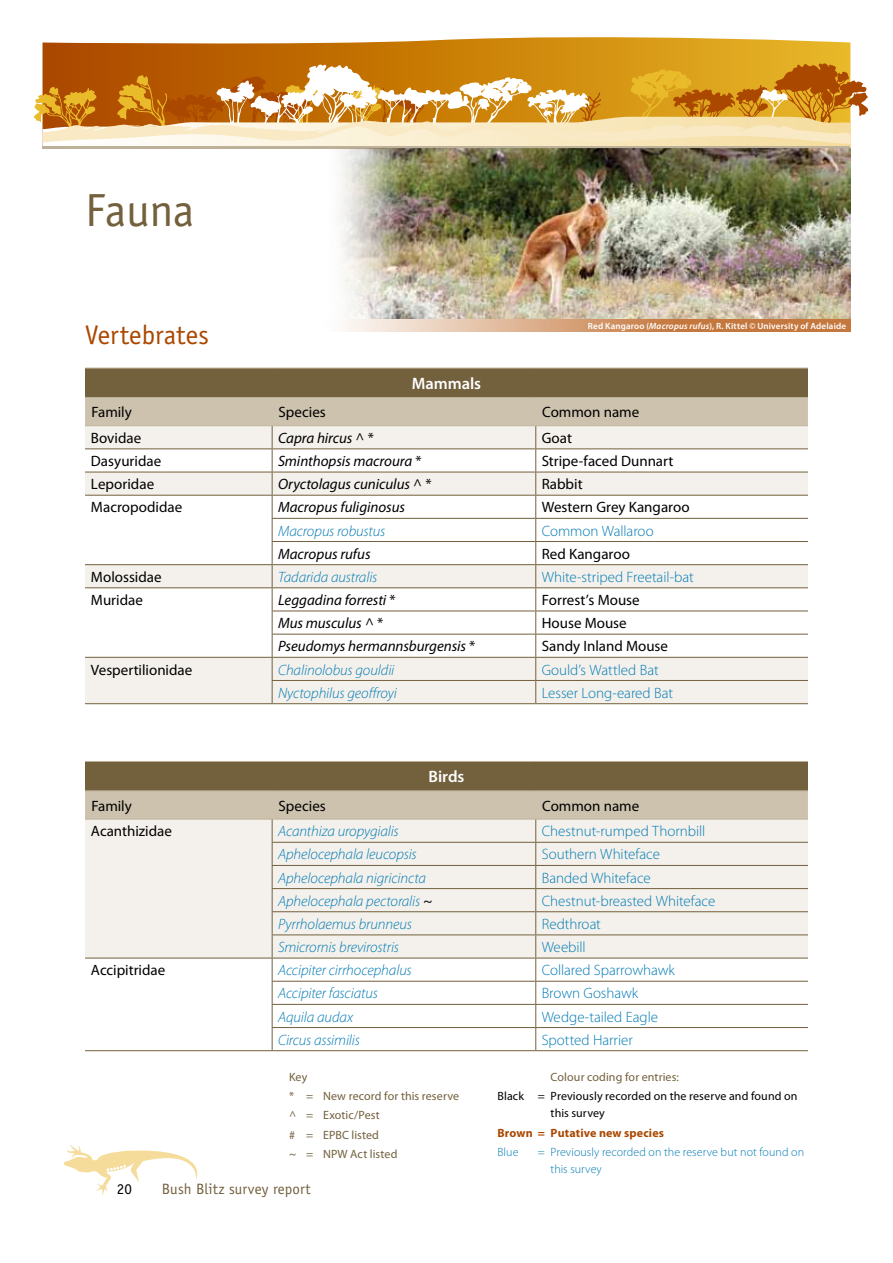
<style>
.page{position:relative;width:893px;height:1263px;background:#fff}
.page>*{position:absolute;margin:0;border:0;box-sizing:border-box;transform-origin:0 0}
.t1{font:46.5px "Officina Sans";color:#73603d}
.t2{font:27px "Officina Sans";color:#ab4800}
.t3{font:600 16.5px "Myriad Pro";color:#fff}
.t4{font:italic 300 15px "Myriad Pro";letter-spacing:-.005em;color:#007ab3}
.t5{font:15px "Myriad Pro";color:#000}
.t6{font:300 15px "Myriad Pro";letter-spacing:-.005em;color:#007ab3}
.t7{font:italic 15px "Myriad Pro";letter-spacing:-.005em;color:#000}
.t8{font:15px "Officina Sans";letter-spacing:.005em;color:#73603d}
.t9{font:15px "Officina Sans";color:#000}
.t10{font:12px/19.4px "Myriad Pro";letter-spacing:.005em;color:#73603d}
.t11{font:300 12px/17.2px "Myriad Pro";letter-spacing:.005em;color:#007ab3}
.t12{font:12px/17.2px "Myriad Pro";letter-spacing:.005em;color:#000}
.t13{font:700 12px "Myriad Pro";letter-spacing:.015em;color:#ab4800}
.t14{font:600 9px "Myriad Pro";letter-spacing:.02em;color:#fff}
.s1{font-style:italic}
.s2{font-style:normal}
.s3{font-weight:400;font-style:normal;color:#000}
</style>
<div class="page">
<svg style="left:43px;top:37px;width:807px;height:25px;background:#d29330"></svg>
<svg style="left:34px;top:62px;width:835px;height:87px;background:#dbaa60"></svg>
<hr style="left:43px;top:147px;width:807px;height:2px;background:#beb199">
<svg style="left:63px;top:1145px;width:135px;height:50px"></svg>
<img style="left:340px;top:149px;width:510px;height:170px">
<svg style="left:345px;top:319px;width:505px;height:13px;background:#d6a179"></svg>
<div style="left:85px;top:368px;width:723px;height:29px;background:#73603d"></div>
<hr style="left:85px;top:368px;width:187px;height:1px;background:#beb199">
<hr style="left:272px;top:368px;width:264px;height:1px;background:#beb199">
<hr style="left:536px;top:368px;width:272px;height:1px;background:#beb199">
<svg style="left:85px;top:397px;width:723px;height:306px"></svg>
<hr style="left:536px;top:680px;width:272px;height:1px;background:#73603d">
<hr style="left:85px;top:703px;width:187px;height:1px;background:#73603d">
<hr style="left:272px;top:703px;width:264px;height:1px;background:#73603d">
<hr style="left:536px;top:703px;width:272px;height:1px;background:#73603d">
<div style="left:85px;top:761px;width:723px;height:30px;background:#73603d"></div>
<hr style="left:85px;top:761px;width:187px;height:1px;background:#beb199">
<hr style="left:272px;top:761px;width:264px;height:1px;background:#beb199">
<hr style="left:536px;top:761px;width:272px;height:1px;background:#beb199">
<svg style="left:85px;top:791px;width:723px;height:259px"></svg>
<hr style="left:85px;top:790px;width:187px;height:1px;background:#beb199">
<hr style="left:272px;top:790px;width:264px;height:1px;background:#beb199">
<hr style="left:536px;top:790px;width:272px;height:1px;background:#beb199">
<hr style="left:85px;top:1050px;width:187px;height:1px;background:#73603d">
<hr style="left:272px;top:1050px;width:264px;height:1px;background:#73603d">
<hr style="left:536px;top:1050px;width:272px;height:1px;background:#73603d">
<h1 class="t1" style="left:85px;top:183px;width:111px">Fauna</h1>
<h2 class="t2" style="left:85px;top:319px;width:125px">Vertebrates</h2>
<p class="t3" style="left:412px;top:373px;width:71px">Mammals</p>
<p class="t14" style="left:588px;top:320px;width:260px">Red Kangaroo (<span class="s1">Macropus rufus</span>), R. Kittel © University of Adelaide</p>
<p class="t5" style="left:91px;top:403px;width:42px">Family</p>
<p class="t5" style="left:278px;top:403px;width:49px">Species</p>
<p class="t5" style="left:542px;top:403px;width:99px">Common name</p>
<p class="t5" style="left:91px;top:429px;width:52px">Bovidae</p>
<p class="t7" style="left:278px;top:429px;width:97px">Capra hircus <span class="s2">^ *</span></p>
<p class="t5" style="left:542px;top:429px;width:32px">Goat</p>
<p class="t5" style="left:91px;top:452px;width:72px">Dasyuridae</p>
<p class="t7" style="left:278px;top:452px;width:145px">Sminthopsis macroura <span class="s2">*</span></p>
<p class="t5" style="left:542px;top:452px;width:133px">Stripe-faced Dunnart</p>
<p class="t5" style="left:91px;top:475px;width:65px">Leporidae</p>
<p class="t7" style="left:278px;top:475px;width:155px">Oryctolagus cuniculus <span class="s2">^ *</span></p>
<p class="t5" style="left:542px;top:475px;width:42px">Rabbit</p>
<p class="t5" style="left:91px;top:498px;width:93px">Macropodidae</p>
<p class="t7" style="left:278px;top:498px;width:128px">Macropus fuliginosus</p>
<p class="t5" style="left:542px;top:498px;width:149px">Western Grey Kangaroo</p>
<p class="t4" style="left:278px;top:522px;width:109px">Macropus robustus</p>
<p class="t6" style="left:542px;top:521px;width:113px">Common Wallaroo</p>
<p class="t7" style="left:278px;top:544px;width:94px">Macropus rufus</p>
<p class="t5" style="left:542px;top:544px;width:90px">Red Kangaroo</p>
<p class="t5" style="left:91px;top:568px;width:72px">Molossidae</p>
<p class="t4" style="left:278px;top:568px;width:101px">Tadarida australis</p>
<p class="t6" style="left:542px;top:568px;width:154px">White-striped Freetail-bat</p>
<p class="t5" style="left:91px;top:591px;width:53px">Muridae</p>
<p class="t7" style="left:278px;top:591px;width:119px">Leggadina forresti <span class="s2">*</span></p>
<p class="t5" style="left:542px;top:591px;width:100px">Forrest’s Mouse</p>
<p class="t7" style="left:278px;top:614px;width:107px">Mus musculus <span class="s2">^ *</span></p>
<p class="t5" style="left:542px;top:614px;width:87px">House Mouse</p>
<p class="t7" style="left:278px;top:637px;width:199px">Pseudomys hermannsburgensis <span class="s2">*</span></p>
<p class="t5" style="left:542px;top:637px;width:128px">Sandy Inland Mouse</p>
<p class="t5" style="left:91px;top:660px;width:103px">Vespertilionidae</p>
<p class="t4" style="left:278px;top:660px;width:118px">Chalinolobus gouldii</p>
<p class="t6" style="left:542px;top:660px;width:118px">Gould’s Wattled Bat</p>
<p class="t4" style="left:278px;top:684px;width:120px">Nyctophilus geoffroyi</p>
<p class="t6" style="left:542px;top:684px;width:133px">Lesser Long-eared Bat</p>
<p class="t3" style="left:428px;top:766px;width:38px">Birds</p>
<p class="t5" style="left:91px;top:796px;width:42px">Family</p>
<p class="t5" style="left:278px;top:796px;width:49px">Species</p>
<p class="t5" style="left:542px;top:796px;width:99px">Common name</p>
<p class="t5" style="left:91px;top:822px;width:83px">Acanthizidae</p>
<p class="t4" style="left:278px;top:822px;width:122px">Acanthiza uropygialis</p>
<p class="t6" style="left:542px;top:822px;width:165px">Chestnut-rumped Thornbill</p>
<p class="t4" style="left:278px;top:845px;width:140px">Aphelocephala leucopsis</p>
<p class="t6" style="left:542px;top:845px;width:120px">Southern Whiteface</p>
<p class="t4" style="left:278px;top:869px;width:149px">Aphelocephala nigricincta</p>
<p class="t6" style="left:542px;top:869px;width:111px">Banded Whiteface</p>
<p class="t4" style="left:278px;top:892px;width:156px">Aphelocephala pectoralis <span class="s3">~</span></p>
<p class="t6" style="left:542px;top:892px;width:175px">Chestnut-breasted Whiteface</p>
<p class="t4" style="left:278px;top:915px;width:135px">Pyrrholaemus brunneus</p>
<p class="t6" style="left:542px;top:915px;width:61px">Redthroat</p>
<p class="t4" style="left:278px;top:938px;width:122px">Smicrornis brevirostris</p>
<p class="t6" style="left:542px;top:938px;width:46px">Weebill</p>
<p class="t5" style="left:91px;top:961px;width:76px">Accipitridae</p>
<p class="t4" style="left:278px;top:961px;width:135px">Accipiter cirrhocephalus</p>
<p class="t6" style="left:542px;top:961px;width:135px">Collared Sparrowhawk</p>
<p class="t4" style="left:278px;top:984px;width:101px">Accipiter fasciatus</p>
<p class="t6" style="left:542px;top:984px;width:98px">Brown Goshawk</p>
<p class="t4" style="left:278px;top:1008px;width:77px">Aquila audax</p>
<p class="t6" style="left:542px;top:1007px;width:118px">Wedge-tailed Eagle</p>
<p class="t4" style="left:278px;top:1031px;width:83px">Circus assimilis</p>
<p class="t6" style="left:542px;top:1031px;width:93px">Spotted Harrier</p>
<p class="t10" style="left:289px;top:1067px;width:172px">Key<br>* = New record for this reserve ^ = Exotic/Pest<br># = EPBC listed<br>~ = NPW Act listed</p>
<p class="t10" style="left:551px;top:1067px;width:130px">Colour coding for entries:</p>
<p class="t12" style="left:551px;top:1087px;width:248px;text-indent:-53px">Black = Previously recorded on the reserve and found on this survey</p>
<p class="t13" style="left:497px;top:1125px;width:168px">Brown = Putative new species</p>
<p class="t11" style="left:497px;top:1143px;width:22px">Blue</p>
<p class="t11" style="left:551px;top:1143px;width:255px;text-indent:-13px">= Previously recorded on the reserve but not found on this survey</p>
<p class="t9" style="left:117px;top:1180px;width:16px">20</p>
<p class="t8" style="left:162px;top:1180px;width:150px">Bush Blitz survey report</p>
</div>
